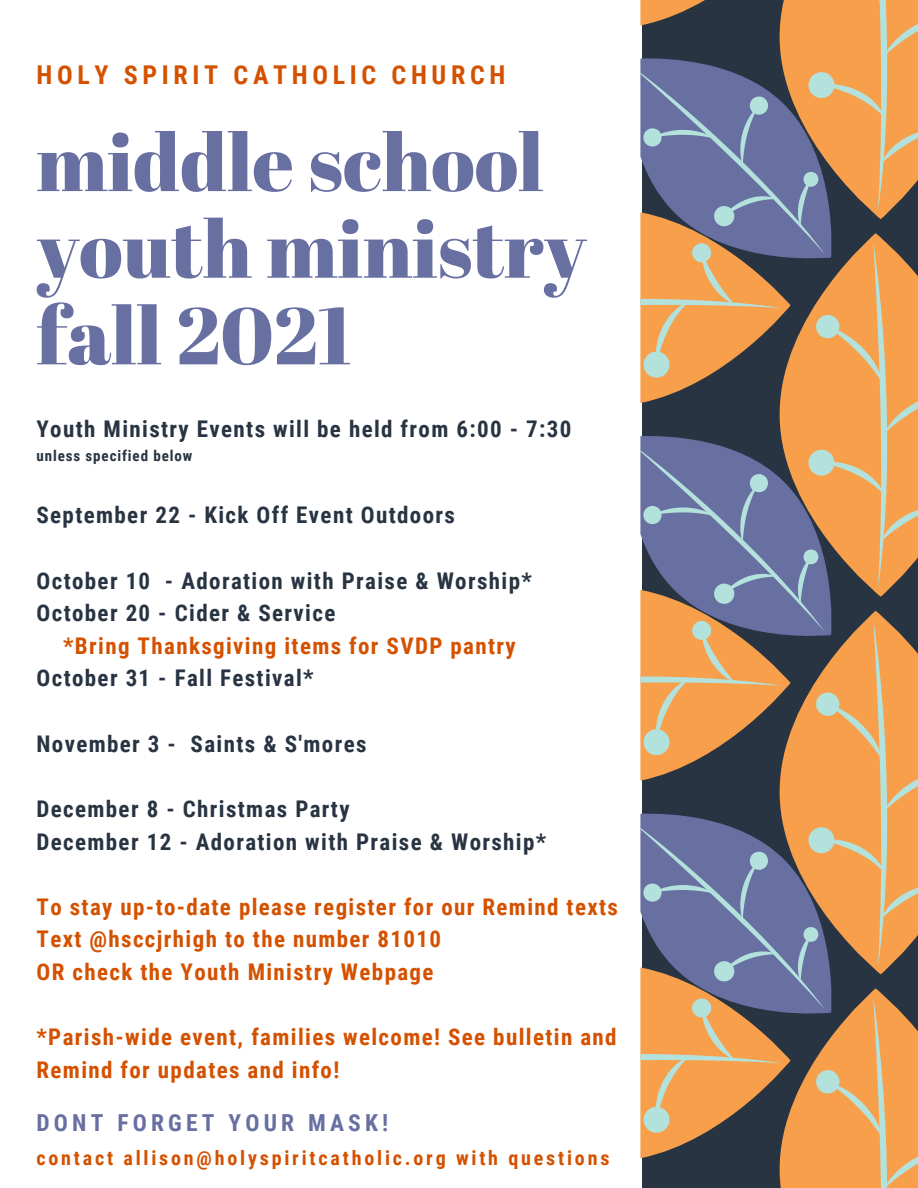
<style>
.page{position:relative;width:918px;height:1188px;background:#fff}
.page>*{position:absolute;margin:0;border:0;box-sizing:border-box;transform-origin:0 0}
.t1{font:80.1px "Abril Fatface";color:#686fa1}
.t2{font:700 25.95px "Roboto Condensed";letter-spacing:.18em;color:#d45100}
.t3{font:700 23.4px "Roboto Condensed";letter-spacing:.18em;color:#686fa1}
.t4{font:700 22.95px "Roboto Condensed";letter-spacing:.06em;color:#283442}
.t5{font:700 22.95px/32.7px "Roboto Condensed";letter-spacing:.06em;color:#d45100}
.t6{font:700 20.1px "Roboto Condensed";letter-spacing:.14em;color:#d45100}
.t7{font:700 15px "Roboto Condensed";letter-spacing:.06em;color:#283442}
</style>
<div class="page">
<svg style="left:640px;top:0;width:278px;height:1188px;background:#a38167"></svg>
<p class="t2" style="left:36px;top:60px;width:470px">HOLY SPIRIT CATHOLIC CHURCH</p>
<p class="t1" style="left:36px;top:106px;width:509px">middle school</p>
<p class="t1" style="left:36px;top:193px;width:551px">youth ministry</p>
<p class="t1" style="left:36px;top:280px;width:317px">fall 2021</p>
<p class="t4" style="left:36px;top:415px;width:536px">Youth Ministry Events will be held from 6:00 - 7:30</p>
<p class="t7" style="left:36px;top:448px;width:157px">unless specified below</p>
<p class="t4" style="left:36px;top:502px;width:420px">September 22 - Kick Off Event Outdoors</p>
<p class="t4" style="left:36px;top:567px;width:497px">October 10 - Adoration with Praise &amp; Worship*</p>
<p class="t4" style="left:36px;top:600px;width:300px">October 20 - Cider &amp; Service</p>
<p class="t5" style="left:63px;top:630px;width:454px">*Bring Thanksgiving items for SVDP pantry</p>
<p class="t4" style="left:36px;top:665px;width:279px">October 31 - Fall Festival*</p>
<p class="t4" style="left:36px;top:730px;width:332px">November 3 - Saints &amp; S'mores</p>
<p class="t4" style="left:36px;top:796px;width:315px">December 8 - Christmas Party</p>
<p class="t4" style="left:36px;top:828px;width:511px">December 12 - Adoration with Praise &amp; Worship*</p>
<p class="t5" style="left:36px;top:891px;width:583px">To stay up-to-date please register for our Remind texts</p>
<p class="t5" style="left:36px;top:923px;width:406px">Text @hsccjrhigh to the number 81010</p>
<p class="t5" style="left:36px;top:956px;width:399px">OR check the Youth Ministry Webpage</p>
<p class="t5" style="left:36px;top:1021px;width:582px">*Parish-wide event, families welcome! See bulletin and<br>Remind for updates and info!</p>
<p class="t3" style="left:36px;top:1109px;width:353px">DONT FORGET YOUR MASK!</p>
<p class="t6" style="left:36px;top:1146px;width:574px">contact allison@holyspiritcatholic.org with questions</p>
</div>
